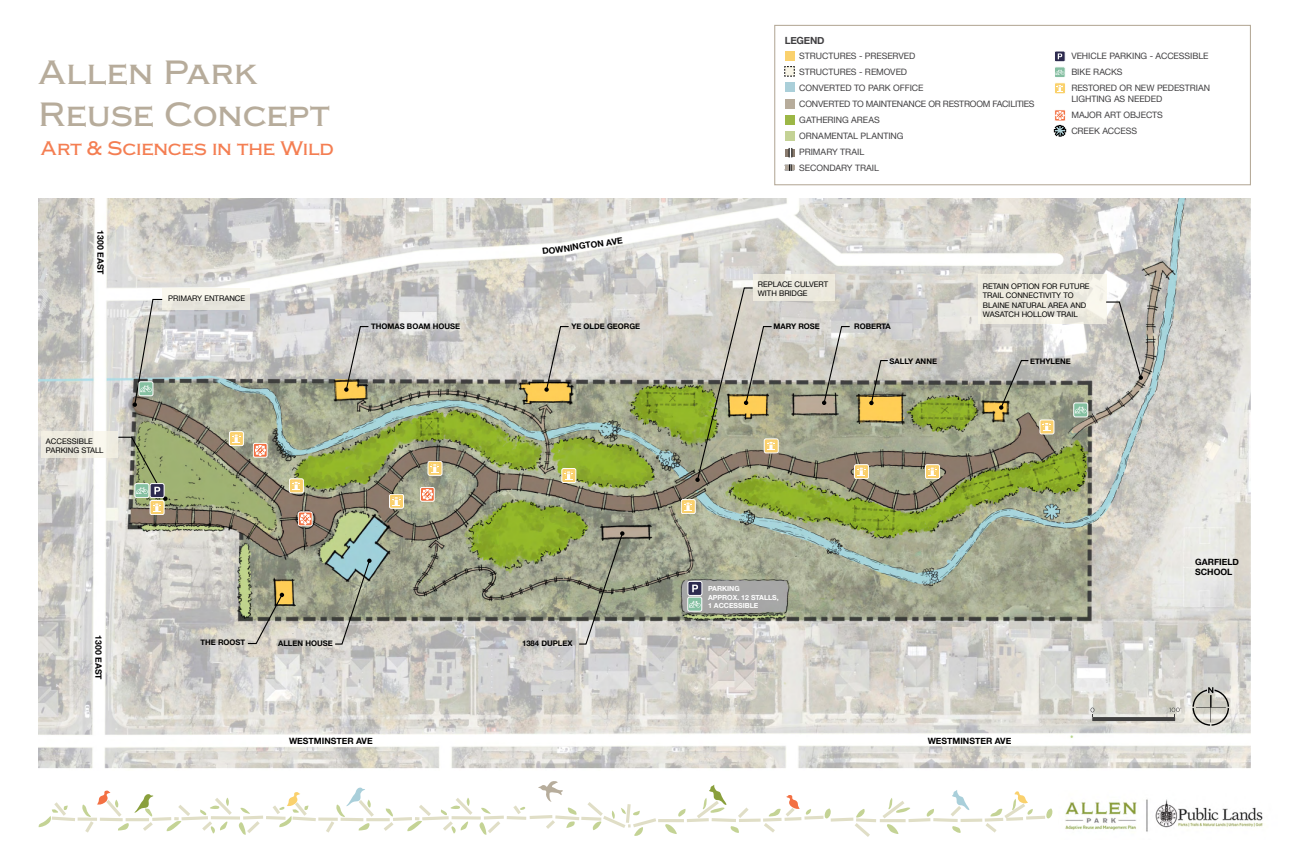
<style>
.page{position:relative;width:1296px;height:864px;background:#fff}
.page>*{position:absolute;margin:0;border:0;box-sizing:border-box;transform-origin:0 0}
.t1{font:500 35.2px/42.2px "Copperplate";color:#b7ac9b}
.t2{font:500 20.5px "Copperplate";letter-spacing:-.01em;color:#f47e52}
.t3{font:700 9.9px "Helvetica Neue";letter-spacing:-.02em;color:#414042}
.t4{font:8.8px/15.9px "Helvetica Neue";letter-spacing:-.01em;color:#414042}
.t5{font:700 8.7px/10.4px "Helvetica Neue";color:#000}
.t6{font:7.7px/9.2px "Helvetica Neue";color:#000}
.t7{font:700 7.7px "Helvetica Neue";color:#000}
.t8{font:700 7px/8.4px "Helvetica Neue";color:#fff}
</style>
<div class="page">
<img style="left:39px;top:198px;width:1212px;height:571px">
<svg style="left:785px;top:149px;width:9px;height:7px"></svg>
<svg style="left:39px;top:781px;width:1013px;height:56px"></svg>
<div style="left:753px;top:274px;width:82px;height:27px;background:#ebe8dd"></div>
<svg style="left:822px;top:325px;width:28px;height:80px;background:#b7b6ab"></svg>
<svg style="left:544px;top:325px;width:25px;height:67px;background:#c5bda9"></svg>
<svg style="left:344px;top:325px;width:25px;height:67px;background:#bcb6a8"></svg>
<div style="left:978px;top:274px;width:128px;height:49px;background:linear-gradient(to right,#eae7db,#f1efe5)"></div>
<svg style="left:1105px;top:301px;width:38px;height:79px;background:#bfbeb8"></svg>
<div style="left:42px;top:431px;width:76px;height:27px;background:linear-gradient(to right,#e7e4d9,#f3f2e7)"></div>
<svg style="left:247px;top:593px;width:37px;height:52px;background:#aaa995"></svg>
<svg style="left:334px;top:559px;width:38px;height:86px;background:#9ea79d"></svg>
<svg style="left:578px;top:531px;width:47px;height:114px;background:#9ea18f"></svg>
<div style="left:163px;top:288px;width:87px;height:22px;background:linear-gradient(to bottom,#fffdf2,#e2e1d9)"></div>
<svg style="left:869px;top:359px;width:20px;height:46px"></svg>
<svg style="left:999px;top:359px;width:30px;height:51px;background:#a1a190"></svg>
<div style="left:774px;top:25px;width:477px;height:160px;border:1px solid #b7ac9b"></div>
<div style="left:785px;top:51px;width:9px;height:9px;background:#fad16d"></div>
<div style="left:785px;top:82px;width:9px;height:10px;background:#aacfd9"></div>
<svg style="left:784px;top:66px;width:11px;height:11px"></svg>
<div style="left:785px;top:99px;width:9px;height:9px;background:#b7ac9b"></div>
<div style="left:785px;top:115px;width:9px;height:10px;background:#9cb746"></div>
<div style="left:785px;top:132px;width:9px;height:9px;background:#c4d295"></div>
<div style="left:1054px;top:67px;width:11px;height:11px;background:#84bea1"></div>
<div style="left:1054px;top:67px;width:11px;height:11px;border:1px solid #fff"></div>
<svg style="left:1055px;top:70px;width:9px;height:5px"></svg>
<svg style="left:1054px;top:51px;width:11px;height:11px"></svg>
<div style="left:1054px;top:51px;width:11px;height:11px;border:1px solid #fff"></div>
<svg style="left:1058px;top:53px;width:4px;height:6px"></svg>
<svg style="left:1055px;top:83px;width:10px;height:11px"></svg>
<div style="left:150px;top:501px;width:14px;height:14px;background:#fad06c;border-radius:2px"></div>
<div style="left:150px;top:500px;width:14px;height:15px;border:1px solid #fff;border-radius:2px"></div>
<svg style="left:133px;top:298px;width:30px;height:109px;background:#b5b7ae"></svg>
<svg style="left:118px;top:436px;width:50px;height:76px;background:#a5ad8c"></svg>
<div style="left:289px;top:479px;width:14px;height:14px;background:#fad06c;border-radius:2px"></div>
<div style="left:289px;top:479px;width:15px;height:14px;border:1px solid #fff;border-radius:2px"></div>
<svg style="left:292px;top:481px;width:8px;height:9px"></svg>
<div style="left:389px;top:494px;width:15px;height:14px;background:#fad06c;border-radius:2px"></div>
<div style="left:389px;top:494px;width:15px;height:15px;border:1px solid #fff;border-radius:2px"></div>
<svg style="left:392px;top:497px;width:8px;height:9px"></svg>
<div style="left:428px;top:461px;width:14px;height:14px;background:#fad06c;border-radius:2px"></div>
<div style="left:428px;top:461px;width:14px;height:15px;border:1px solid #fff;border-radius:2px"></div>
<svg style="left:431px;top:464px;width:8px;height:9px"></svg>
<div style="left:562px;top:469px;width:14px;height:14px;background:#fad06c;border-radius:2px"></div>
<div style="left:562px;top:468px;width:14px;height:15px;border:1px solid #fff;border-radius:2px"></div>
<svg style="left:565px;top:471px;width:8px;height:9px"></svg>
<div style="left:681px;top:500px;width:14px;height:14px;background:#fad06c;border-radius:2px"></div>
<div style="left:681px;top:499px;width:15px;height:15px;border:1px solid #fff;border-radius:2px"></div>
<svg style="left:684px;top:502px;width:8px;height:9px"></svg>
<div style="left:764px;top:439px;width:14px;height:14px;background:#fad06c;border-radius:2px"></div>
<div style="left:764px;top:439px;width:15px;height:14px;border:1px solid #fff;border-radius:2px"></div>
<svg style="left:695px;top:287px;width:80px;height:195px;background:#b3b196"></svg>
<div style="left:855px;top:465px;width:14px;height:14px;background:#fad06c;border-radius:2px"></div>
<div style="left:854px;top:465px;width:15px;height:14px;border:1px solid #fff;border-radius:2px"></div>
<svg style="left:857px;top:467px;width:8px;height:9px"></svg>
<div style="left:925px;top:465px;width:15px;height:14px;background:#fad06c;border-radius:2px"></div>
<div style="left:925px;top:465px;width:15px;height:14px;border:1px solid #fff;border-radius:2px"></div>
<svg style="left:928px;top:467px;width:8px;height:9px"></svg>
<div style="left:1040px;top:420px;width:14px;height:14px;background:#fad06c;border-radius:2px"></div>
<div style="left:1040px;top:420px;width:14px;height:14px;border:1px solid #fff;border-radius:2px"></div>
<svg style="left:1043px;top:423px;width:8px;height:8px"></svg>
<div style="left:229px;top:432px;width:14px;height:14px;background:#fad06c;border-radius:2px"></div>
<div style="left:229px;top:431px;width:15px;height:15px;border:1px solid #fff;border-radius:2px"></div>
<svg style="left:232px;top:434px;width:8px;height:9px"></svg>
<div style="left:688px;top:597px;width:14px;height:14px;background:#85c0a1;border-radius:2px"></div>
<div style="left:687px;top:597px;width:15px;height:14px;border:1px solid #fff;border-radius:2px"></div>
<svg style="left:689px;top:601px;width:12px;height:7px"></svg>
<svg style="left:1074px;top:403px;width:14px;height:14px"></svg>
<div style="left:1073px;top:403px;width:15px;height:14px;border:1px solid #fff;border-radius:2px"></div>
<svg style="left:1075px;top:407px;width:12px;height:6px"></svg>
<div style="left:688px;top:581px;width:14px;height:14px;background:#2d2b4f;border-radius:2px"></div>
<div style="left:688px;top:581px;width:14px;height:15px;border:1px solid #fff;border-radius:2px"></div>
<svg style="left:692px;top:585px;width:6px;height:7px"></svg>
<svg style="left:1193px;top:687px;width:36px;height:39px"></svg>
<img style="left:1065px;top:799px;width:198px;height:33px">
<svg style="left:1091px;top:708px;width:90px;height:13px"></svg>
<svg style="left:298px;top:512px;width:14px;height:14px"></svg>
<div style="left:298px;top:512px;width:14px;height:14px;border:1px solid #fff;border-radius:2px"></div>
<svg style="left:253px;top:445px;width:14px;height:12px"></svg>
<div style="left:253px;top:443px;width:14px;height:14px;border:1px solid #fff;border-radius:2px"></div>
<svg style="left:422px;top:489px;width:11px;height:11px"></svg>
<div style="left:420px;top:487px;width:15px;height:15px;border:1px solid #fff;border-radius:2px"></div>
<svg style="left:1054px;top:112px;width:12px;height:24px"></svg>
<div style="left:1054px;top:110px;width:12px;height:11px;border:1px solid #fff"></div>
<svg style="left:789px;top:148px;width:4px;height:9px"></svg>
<svg style="left:785px;top:164px;width:9px;height:7px"></svg>
<h1 class="t1" style="left:39px;top:52px;width:293px">Allen Park<br>Reuse Concept</h1>
<h2 class="t2" style="left:41px;top:137px;width:294px">Art &amp; Sciences in the Wild</h2>
<p class="t5" style="left:106px;top:230px;width:46px;rotate:90deg">1300 EAST</p>
<p class="t6" style="left:168px;top:294px;width:78px">PRIMARY ENTRANCE</p>
<p class="t5" style="left:542px;top:246px;width:83px;rotate:-8deg">DOWNINGTON AVE</p>
<p class="t7" style="left:371px;top:320px;width:90px">THOMAS BOAM HOUSE</p>
<p class="t7" style="left:571px;top:320px;width:70px">YE OLDE GEORGE</p>
<p class="t6" style="left:46px;top:437px;width:59px">ACCESSIBLE<br>PARKING STALL</p>
<p class="t5" style="left:104px;top:635px;width:46px;rotate:90deg">1300 EAST</p>
<p class="t7" style="left:201px;top:636px;width:46px">THE ROOST</p>
<p class="t7" style="left:278px;top:637px;width:56px">ALLEN HOUSE</p>
<p class="t7" style="left:522px;top:637px;width:52px">1384 DUPLEX</p>
<p class="t3" style="left:785px;top:33px;width:41px">LEGEND</p>
<p class="t4" style="left:799px;top:49px;width:237px">STRUCTURES - PRESERVED<br>STRUCTURES - REMOVED<br>CONVERTED TO PARK OFFICE<br>CONVERTED TO MAINTENANCE OR RESTROOM FACILITIES<br>GATHERING AREAS<br>ORNAMENTAL PLANTING<br>PRIMARY TRAIL<br>SECONDARY TRAIL</p>
<p class="t4" style="left:1071px;top:49px;width:140px">VEHICLE PARKING - ACCESSIBLE<br>BIKE RACKS<br>RESTORED OR NEW PEDESTRIAN</p>
<p class="t4" style="left:1071px;top:91px;width:93px;text-align:justify">LIGHTING AS NEEDED MAJOR ART OBJECTS CREEK ACCESS</p>
<p class="t6" style="left:758px;top:280px;width:72px">REPLACE CULVERT<br>WITH BRIDGE</p>
<p class="t7" style="left:774px;top:320px;width:48px">MARY ROSE</p>
<p class="t7" style="left:854px;top:320px;width:38px">ROBERTA</p>
<p class="t6" style="left:983px;top:282px;width:108px">RETAIN OPTION FOR FUTURE<br>TRAIL CONNECTIVITY TO<br>BLAINE NATURAL AREA AND<br>WASATCH HOLLOW TRAIL</p>
<p class="t8" style="left:708px;top:585px;width:72px">PARKING<br>APPROX. 12 STALLS,<br>1 ACCESSIBLE</p>
<p class="t7" style="left:890px;top:355px;width:49px">SALLY ANNE</p>
<p class="t7" style="left:1030px;top:355px;width:42px">ETHYLENE</p>
<p class="t5" style="left:1195px;top:557px;width:45px">GARFIELD<br>SCHOOL</p>
<p class="t5" style="left:289px;top:736px;width:85px">WESTMINSTER AVE</p>
<p class="t5" style="left:928px;top:736px;width:85px">WESTMINSTER AVE</p>
</div>
